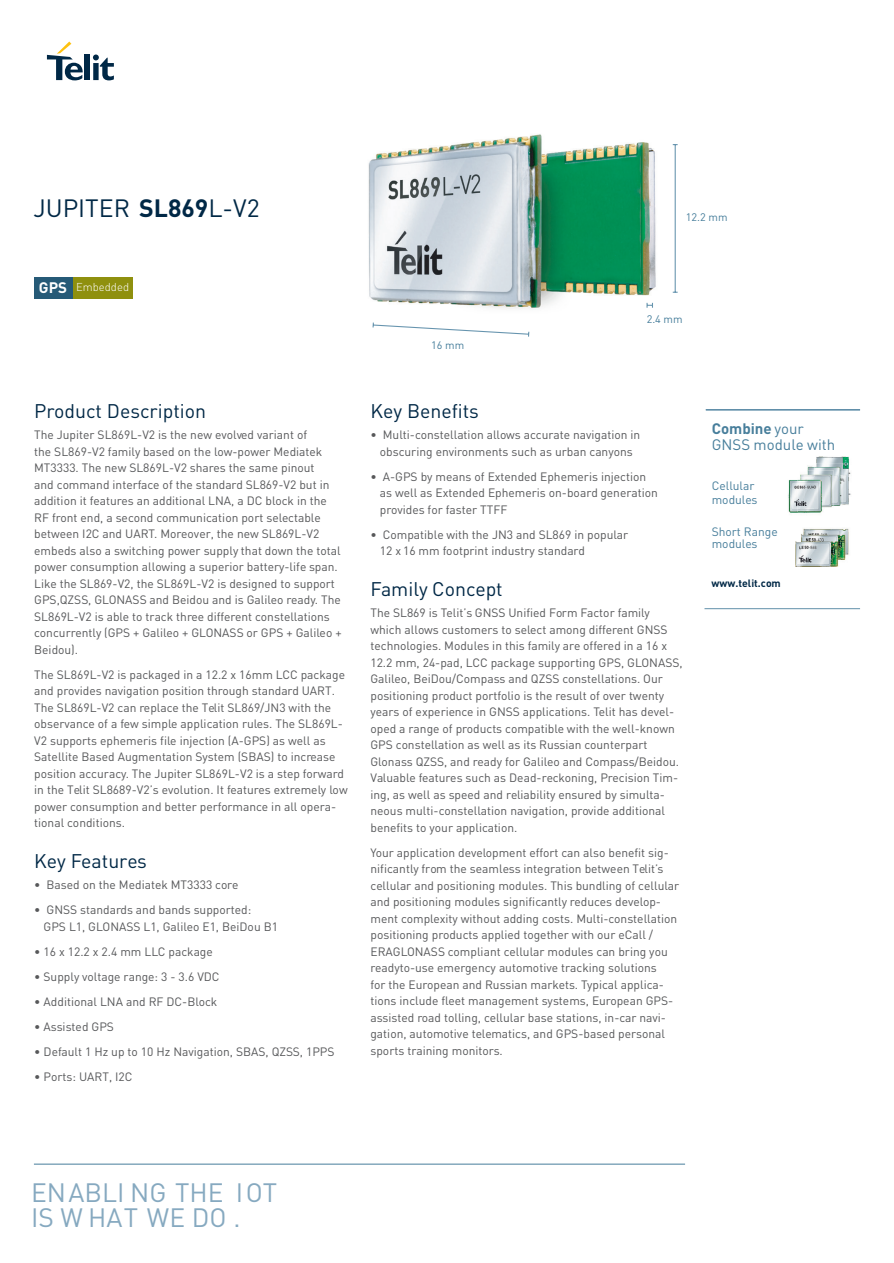
<style>
.page{position:relative;width:894px;height:1263px;background:#fff}
.page>*{position:absolute;margin:0;border:0;box-sizing:border-box;transform-origin:0 0}
.t1{font:26.25px/24.8px "DIN";color:#86a9c0}
.t2{font:24.75px "DIN";color:#002846}
.t3{font:19.5px "DIN";color:#002846}
.t4{font:15px/16.2px "DIN";color:#477e9b}
.t5{font:12px/16.5px "DIN";color:#57585a}
.t6{font:12px/14.7px "DIN";color:#477e9b}
.t7{font:300 11.25px "DIN";color:#fff}
.t8{font:10.8px "DIN";color:#477e9b}
.t9{font:700 10.5px "DIN";color:#002846}
.s1{font-weight:700}
.s2{font-weight:700;font-size:15px}
</style>
<div class="page">
<svg style="left:47px;top:42px;width:36px;height:38px"></svg>
<div style="left:85px;top:55px;width:5px;height:25px;background:#002846"></div>
<svg style="left:93px;top:55px;width:21px;height:25px"></svg>
<hr style="left:34px;top:1163px;width:650px;height:1px;background:#477e9b">
<hr style="left:705px;top:409px;width:154px;height:1px;background:#618fa9">
<hr style="left:704px;top:608px;width:155px;height:1px;background:#618fa9">
<img style="left:816px;top:456px;width:35px;height:49px">
<img style="left:807px;top:466px;width:6px;height:4px">
<img style="left:813px;top:463px;width:29px;height:43px">
<img style="left:800px;top:474px;width:4px;height:4px">
<img style="left:804px;top:470px;width:9px;height:8px">
<img style="left:813px;top:470px;width:20px;height:38px">
<img style="left:788px;top:480px;width:33px;height:33px">
<img style="left:797px;top:478px;width:26px;height:34px">
<img style="left:804px;top:478px;width:9px;height:30px">
<img style="left:813px;top:478px;width:10px;height:30px">
<img style="left:847px;top:528px;width:2px;height:27px">
<img style="left:839px;top:558px;width:7px;height:2px">
<img style="left:801px;top:528px;width:46px;height:30px">
<img style="left:795px;top:541px;width:44px;height:26px">
<img style="left:801px;top:539px;width:39px;height:20px">
<div style="left:73px;top:277px;width:59px;height:21px;background:#8f900e"></div>
<div style="left:34px;top:277px;width:39px;height:21px;background:#265a77"></div>
<img style="left:368px;top:134px;width:280px;height:165px">
<svg style="left:372px;top:143px;width:306px;height:194px"></svg>
<h2 class="t2" style="left:33px;top:193px;width:228px">JUPITER <span class="s1">SL869</span>L-V2</h2>
<p class="t8" style="left:685px;top:210px;width:43px">12.2 mm</p>
<p class="t7" style="left:39px;top:280px;width:92px"><span class="s2">GPS</span> Embedded</p>
<h3 class="t3" style="left:34px;top:399px;width:173px">Product Description</h3>
<p class="t5" style="left:34px;top:426px;width:309px">The Jupiter SL869L-V2 is the new evolved variant of<br>the SL869-V2 family based on the low-power Mediatek MT3333. The new SL869L-V2 shares the same pinout<br>and command interface of the standard SL869-V2 but in addition it features an additional LNA, a DC block in the RF front end, a second communication port selectable between I2C and UART. Moreover, the new SL869L-V2 embeds also a switching power supply that down the total power consumption allowing a superior battery-life span.<br>Like the SL869-V2, the SL869L-V2 is designed to support GPS,QZSS, GLONASS and Beidou and is Galileo ready. The SL869L-V2 is able to track three different constellations concurrently (GPS + Galileo + GLONASS or GPS + Galileo + Beidou).</p>
<p class="t5" style="left:34px;top:666px;width:315px">The SL869L-V2 is packaged in a 12.2 x 16mm LCC package and provides navigation position through standard UART.<br>The SL869L-V2 can replace the Telit SL869/JN3 with the observance of a few simple application rules. The SL869L-V2 supports ephemeris file injection (A-GPS) as well as Satellite Based Augmentation System (SBAS) to increase position accuracy. The Jupiter SL869L-V2 is a step forward in the Telit SL8689-V2’s evolution. It features extremely low power consumption and better performance in all opera&shy;tional conditions.</p>
<h3 class="t3" style="left:34px;top:849px;width:114px">Key Features</h3>
<p class="t5" style="left:34px;top:876px;width:206px">• Based on the Mediatek MT3333 core</p>
<p class="t5" style="left:44px;top:901px;width:236px;text-indent:-9px">• GNSS standards and bands supported:<br>GPS L1, GLONASS L1, Galileo E1, BeiDou B1</p>
<p class="t5" style="left:34px;top:943px;width:180px">• 16 x 12.2 x 2.4 mm LLC package</p>
<p class="t5" style="left:34px;top:968px;width:187px">• Supply voltage range: 3 - 3.6 VDC</p>
<p class="t5" style="left:34px;top:993px;width:185px">• Additional LNA and RF DC-Block</p>
<p class="t5" style="left:34px;top:1018px;width:81px">• Assisted GPS</p>
<p class="t5" style="left:34px;top:1043px;width:302px">• Default 1 Hz up to 10 Hz Navigation, SBAS, QZSS, 1PPS</p>
<p class="t5" style="left:34px;top:1068px;width:100px">• Ports: UART, I2C</p>
<p class="t8" style="left:431px;top:338px;width:35px">16 mm</p>
<p class="t8" style="left:646px;top:312px;width:37px">2.4 mm</p>
<h3 class="t3" style="left:370px;top:399px;width:110px">Key Benefits</h3>
<p class="t5" style="left:370px;top:426px;width:271px;text-align:center">• Multi-constellation allows accurate navigation in obscuring environments such as urban canyons</p>
<p class="t5" style="left:379px;top:468px;width:279px;text-indent:-9px">• A-GPS by means of Extended Ephemeris injection as well as Extended Ephemeris on-board generation provides for faster TTFF</p>
<p class="t5" style="left:379px;top:526px;width:250px;text-indent:-9px">• Compatible with the JN3 and SL869 in popular<br>12 x 16 mm footprint industry standard</p>
<h3 class="t3" style="left:370px;top:577px;width:134px">Family Concept</h3>
<p class="t5" style="left:370px;top:604px;width:313px">The SL869 is Telit’s GNSS Unified Form Factor family which allows customers to select among different GNSS technologies. Modules in this family are offered in a 16 x 12.2 mm, 24-pad, LCC package supporting GPS, GLONASS, Galileo, BeiDou/Compass and QZSS constellations. Our positioning product portfolio is the result of over twenty years of experience in GNSS applications. Telit has devel&shy;oped a range of products compatible with the well-known GPS constellation as well as its Russian counterpart Glonass QZSS, and ready for Galileo and Compass/Beidou.<br>Valuable features such as Dead-reckoning, Precision Tim&shy;ing, as well as speed and reliability ensured by simulta&shy;neous multi-constellation navigation, provide additional benefits to your application.</p>
<p class="t5" style="left:370px;top:844px;width:310px">Your application development effort can also benefit sig&shy;nificantly from the seamless integration between Telit’s cellular and positioning modules. This bundling of cellular and positioning modules significantly reduces develop&shy;ment complexity without adding costs. Multi-constellation positioning products applied together with our eCall / ERAGLONASS compliant cellular modules can bring you readyto-use emergency automotive tracking solutions<br>for the European and Russian markets. Typical applica&shy;tions include fleet management systems, European GPS&shy;assisted road tolling, cellular base stations, in-car navi&shy;gation, automotive telematics, and GPS-based personal sports training monitors.</p>
<p class="t4" style="left:711px;top:420px;width:125px"><span class="s1">Combine</span> your<br>GNSS module with</p>
<p class="t6" style="left:711px;top:477px;width:47px">Cellular modules</p>
<p class="t6" style="left:711px;top:525px;width:67px;line-height:11.7px">Short Range modules</p>
<p class="t9" style="left:711px;top:576px;width:71px">www.telit.com</p>
<h1 class="t1" style="left:31px;top:1179px;width:247px">ENABLI NG THE IOT<br>IS W HAT WE DO .</h1>
</div>
